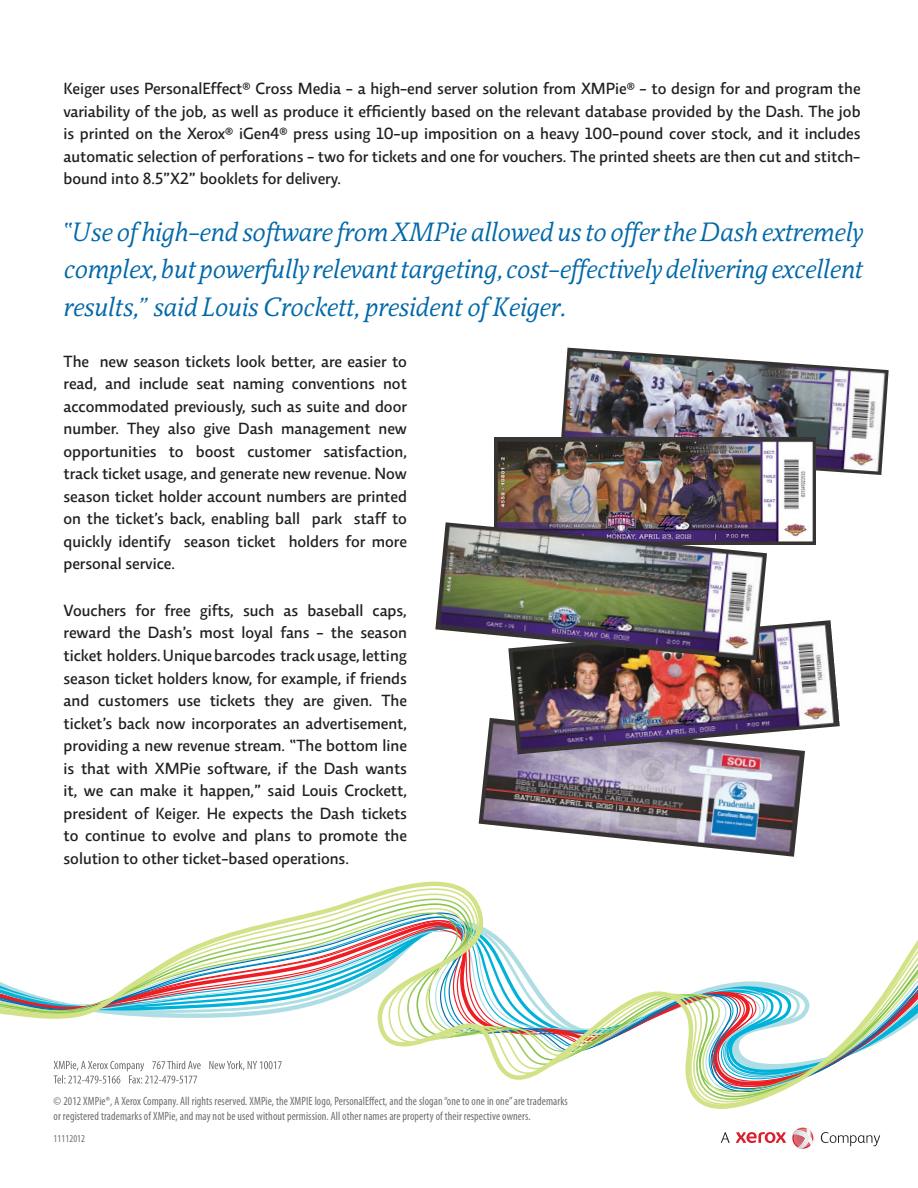
<style>
.page{position:relative;width:918px;height:1188px;background:#fff}
.page>*{position:absolute;margin:0;border:0;box-sizing:border-box;transform-origin:0 0}
.t1{font:italic 27px/37.5px "Relato";letter-spacing:-.01em;color:#0068a9;text-align:justify}
.Body_Text{font:500 16.5px/22.5px "Relato Sans OT";color:#231f20;text-align:justify}
.Body_Text-2{font:condensed 12px/15px "Myriad Pro";letter-spacing:.01em;color:#6c6d70;scale:.95 1}
.Body_Text-3{font:condensed 10.5px "Myriad Pro";letter-spacing:.01em;color:#6c6d70;scale:.95 1}
</style>
<div class="page">
<svg style="left:0;top:881px;width:918px;height:228px"></svg>
<svg style="left:54px;top:1061px;width:228px;height:23px"></svg>
<img style="left:479px;top:718px;width:326px;height:139px">
<img style="left:560px;top:348px;width:329px;height:127px">
<img style="left:508px;top:620px;width:332px;height:134px">
<img style="left:494px;top:438px;width:322px;height:106px">
<img style="left:435px;top:522px;width:332px;height:138px">
<svg style="left:721px;top:1127px;width:159px;height:22px"></svg>
<p class="Body_Text" style="left:63px;top:77px;width:799px">Keiger uses PersonalEffect® Cross Media - a high-end server solution from XMPie® - to design for and program the variability of the job, as well as produce it efficiently based on the relevant database provided by the Dash. The job is printed on the Xerox® iGen4® press using 10-up imposition on a heavy 100-pound cover stock, and it includes automatic selection of perforations - two for tickets and one for vouchers. The printed sheets are then cut and stitch&shy;bound into 8.5”X2” booklets for delivery.</p>
<p class="t1" style="left:64px;top:212px;width:801px">“Use of high-end software from XMPie allowed us to offer the Dash extremely complex, but powerfully relevant targeting, cost-effectively delivering excellent results,” said Louis Crockett, president of Keiger.</p>
<p class="Body_Text" style="left:64px;top:350px;width:345px">The new season tickets look better, are easier to read, and include seat naming conventions not accommodated previously, such as suite and door number. They also give Dash management new opportunities to boost customer satisfaction, track ticket usage, and generate new revenue. Now season ticket holder account numbers are printed on the ticket’s back, enabling ball park staff to quickly identify season ticket holders for more personal service.</p>
<p class="Body_Text" style="left:64px;top:599px;width:345px">Vouchers for free gifts, such as baseball caps, reward the Dash’s most loyal fans - the season ticket holders. Unique barcodes track usage, letting season ticket holders know, for example, if friends and customers use tickets they are given. The ticket’s back now incorporates an advertisement, providing a new revenue stream. “The bottom line is that with XMPie software, if the Dash wants it, we can make it happen,” said Louis Crockett, president of Keiger. He expects the Dash tickets to continue to evolve and plans to promote the solution to other ticket-based operations.</p>
<p class="Body_Text-2" style="left:54px;top:1093px;width:543px">© 2012 XMPie®, A Xerox Company. All rights reserved. XMPie, the XMPIE logo, PersonalEffect, and the slogan “one to one in one” are trademarks or registered trademarks of XMPie, and may not be used without permission. All other names are property of their respective owners.</p>
<p class="Body_Text-3" style="left:54px;top:1133px;width:35px">11112012</p>
</div>
